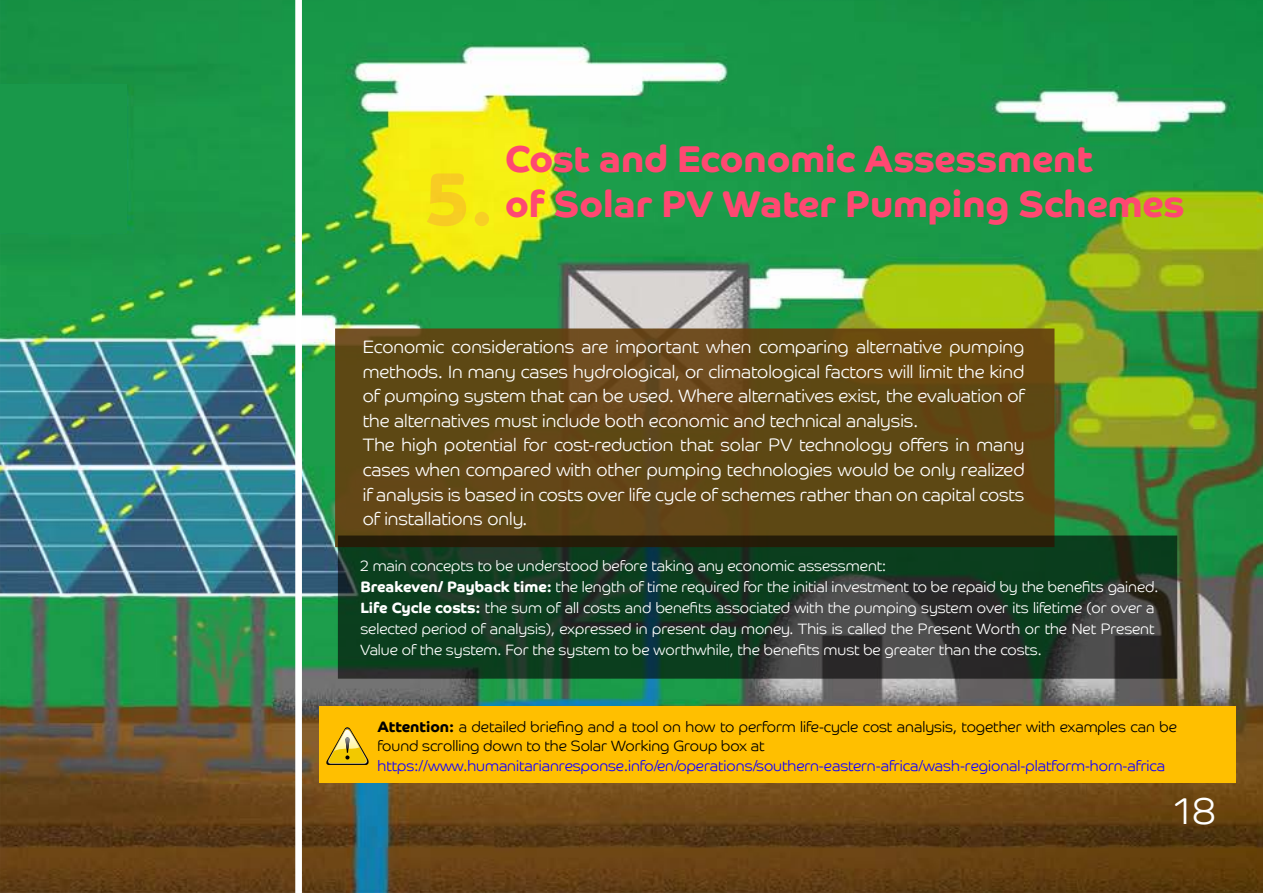
<style>
.page{position:relative;width:1263px;height:893px;background:#fff}
.page>*{position:absolute;margin:0;border:0;box-sizing:border-box;transform-origin:0 0}
.t1{font:37.5px "Barclaycard Co Arabic Bd";color:#ff4872}
.t2{font:37.5px "Barclaycard Co Lt";color:#fff}
.t3{font:18px/24.6px "Barclaycard Co Lt";color:#fff}
.t4{font:15px/21px "Barclaycard Co Lt";color:#fff}
.t5{font:15px/19.5px "Barclaycard Co Lt";color:#000}
.t6{font:15px "Barclaycard Co Lt";color:#1200ff}
.s1{font-size:75px}
.s2{font-family:"Barclaycard Co Bd"}
</style>
<div class="page">
<img style="left:0;top:0;width:1263px;height:893px">
<div style="left:296px;top:0;width:6px;height:893px;background:#f4faf7"></div>
<div style="left:295px;top:0;width:6px;height:893px;background:#fff"></div>
<div style="left:335px;top:328px;width:719px;height:219px;background:linear-gradient(to bottom,#654916,#5c4514)"></div>
<div style="left:319px;top:706px;width:917px;height:76px;background:#ffbf00"></div>
<svg style="left:338px;top:535px;width:839px;height:144px;background:#1d3826"></svg>
<svg style="left:326px;top:727px;width:43px;height:38px"></svg>
<div style="left:0;top:84px;width:127px;height:149px;background:#19984a"></div>
<h1 class="t1" style="left:505px;top:138px;width:589px">Cost and Economic Assessment</h1>
<h1 class="t1" style="left:426px;top:183px;width:760px"><span class="s1">5.</span> of Solar PV Water Pumping Schemes</h1>
<p class="t3" style="left:363px;top:334px;width:663px">Economic considerations are important when comparing alternative pumping methods. In many cases hydrological, or climatological factors will limit the kind of pumping system that can be used. Where alternatives exist, the evaluation of the alternatives must include both economic and technical analysis.<br>The high potential for cost-reduction that solar PV technology offers in many cases when compared with other pumping technologies would be only realized if analysis is based in costs over life cycle of schemes rather than on capital costs of installations only.</p>
<p class="t4" style="left:360px;top:555px;width:799px">2 main concepts to be understood before taking any economic assessment:<br><span class="s2">Breakeven/ Payback time:</span> the length of time required for the initial investment to be repaid by the benefits gained.<br><span class="s2">Life Cycle costs:</span> the sum of all costs and benefits associated with the pumping system over its lifetime (or over a selected period of analysis), expressed in present day money. This is called the Present Worth or the Net Present Value of the system. For the system to be worthwhile, the benefits must be greater than the costs.</p>
<p class="t5" style="left:378px;top:717px;width:801px"><span class="s2">Attention:</span> a detailed briefing and a tool on how to perform life-cycle cost analysis, together with examples can be found scrolling down to the Solar Working Group box at</p>
<p class="t6" style="left:378px;top:757px;width:789px">https://www.humanitarianresponse.info/en/operations/southern-eastern-africa/wash-regional-platform-horn-africa</p>
<h1 class="t2" style="left:1174px;top:789px;width:43px">18</h1>
</div>
